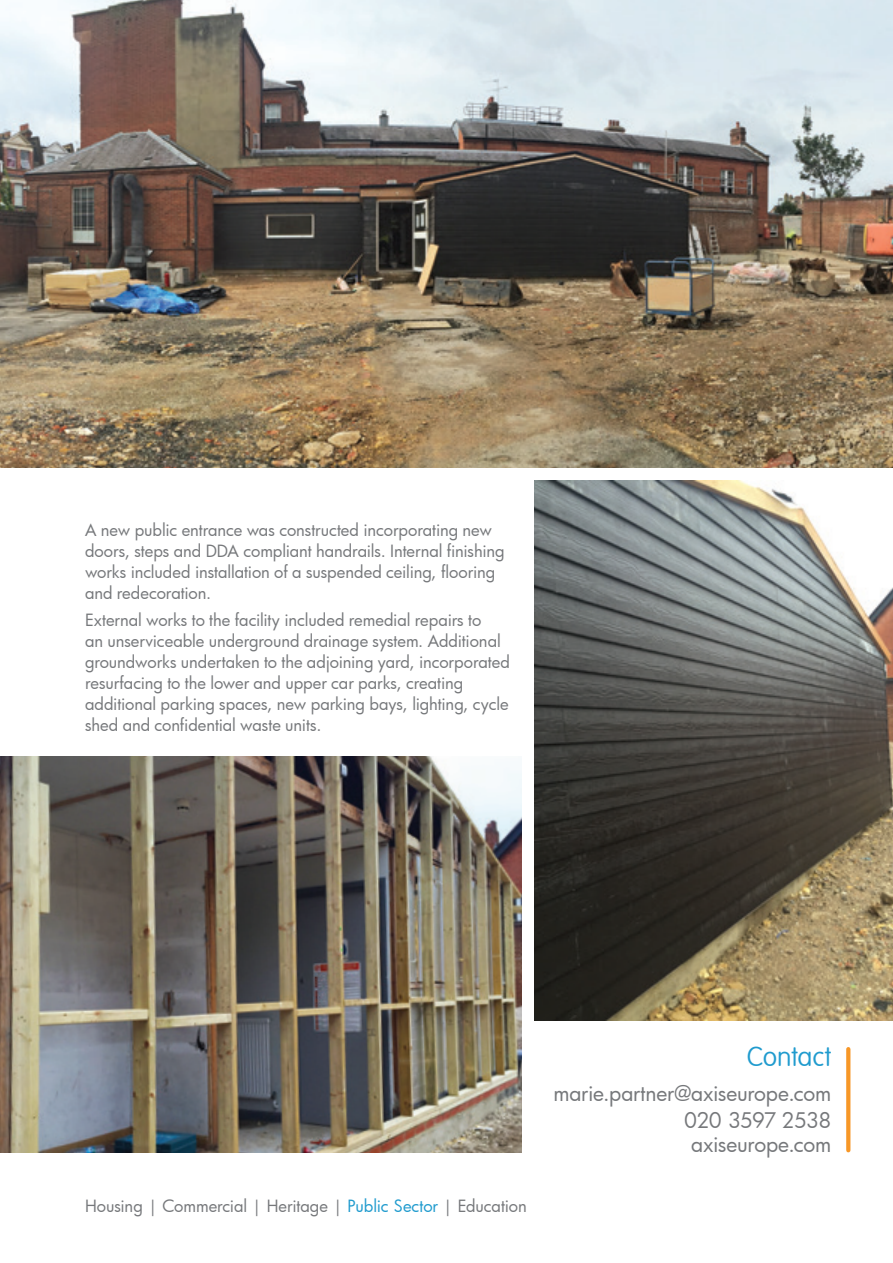
<style>
.page{position:relative;width:893px;height:1263px;background:#fff}
.page>*{position:absolute;margin:0;border:0;box-sizing:border-box;transform-origin:0 0}
.t1{font:100 27px "VAG Rounded LT";letter-spacing:-.005em;color:#209bce}
.t2{font:21px/27px "Futura";letter-spacing:-.015em;color:#76787b;text-align:right}
.t3{font:16.5px/21px "Futura";letter-spacing:-.005em;color:#76787b}
.s1{color:#209bce}
</style>
<div class="page">
<img style="left:0;top:0;width:893px;height:468px">
<svg style="left:846px;top:1049px;width:4px;height:101px"></svg>
<img style="left:535px;top:480px;width:358px;height:540px">
<img style="left:0;top:757px;width:522px;height:395px">
<p class="t3" style="left:85px;top:519px;width:421px">A new public entrance was constructed incorporating new doors, steps and DDA compliant handrails. Internal finishing works included installation of a suspended ceiling, flooring and redecoration.</p>
<p class="t3" style="left:85px;top:609px;width:426px">External works to the facility included remedial repairs to<br>an unserviceable underground drainage system. Additional groundworks undertaken to the adjoining yard, incorporated resurfacing to the lower and upper car parks, creating additional parking spaces, new parking bays, lighting, cycle shed and confidential waste units.</p>
<p class="t3" style="left:85px;top:1195px;width:443px">Housing | Commercial | Heritage | <span class="s1">Public Sector</span> | Education</p>
<h1 class="t1" style="left:747px;top:1041px;width:86px">Contact</h1>
<p class="t2" style="left:553px;top:1080px;width:279px">marie.partner@axiseurope.com<br>020 3597 2538</p>
<p class="t2" style="left:691px;top:1131px;width:142px">axiseurope.com</p>
</div>
